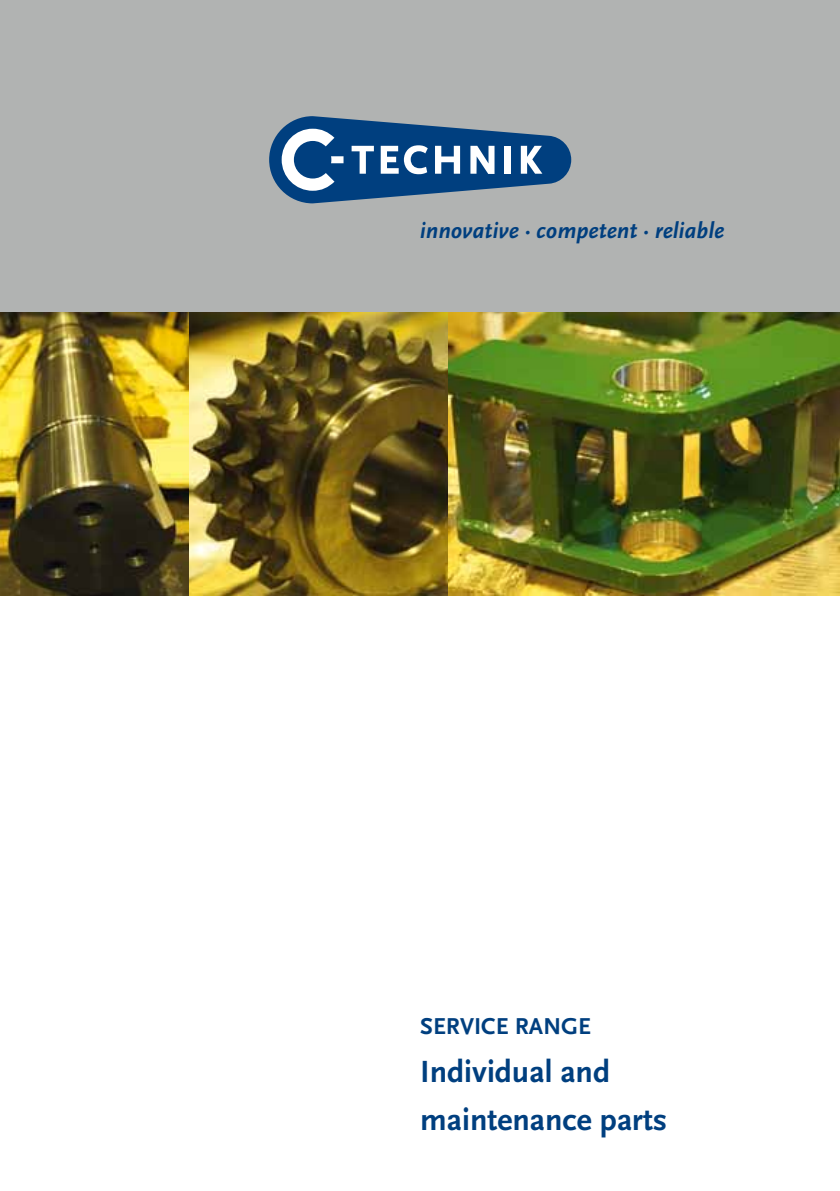
<style>
.page{position:relative;width:840px;height:1191px;background:#fff}
.page>*{position:absolute;margin:0;border:0;box-sizing:border-box;transform-origin:0 0}
.t1{font:700 32px/48px "Scala Sans";color:#003f7f}
.t2{font:700 24px "Scala Sans";color:#003f7f}
.t3{font:italic 700 23px "Scala Sans";color:#003f7f}
</style>
<div class="page">
<img style="left:188px;top:312px;width:260px;height:283px">
<img style="left:448px;top:312px;width:391px;height:283px">
<img style="left:0;top:312px;width:188px;height:283px">
<div style="left:0;top:0;width:839px;height:312px;background:#b1b3b2"></div>
<svg style="left:269px;top:116px;width:302px;height:87px"></svg>
<p class="t3" style="left:420px;top:218px;width:305px">innovative · competent · reliable</p>
<p class="t2" style="left:420px;top:1013px;width:172px">SERVICE RANGE</p>
<p class="t1" style="left:420px;top:1048px;width:248px">Individual and maintenance parts</p>
</div>
